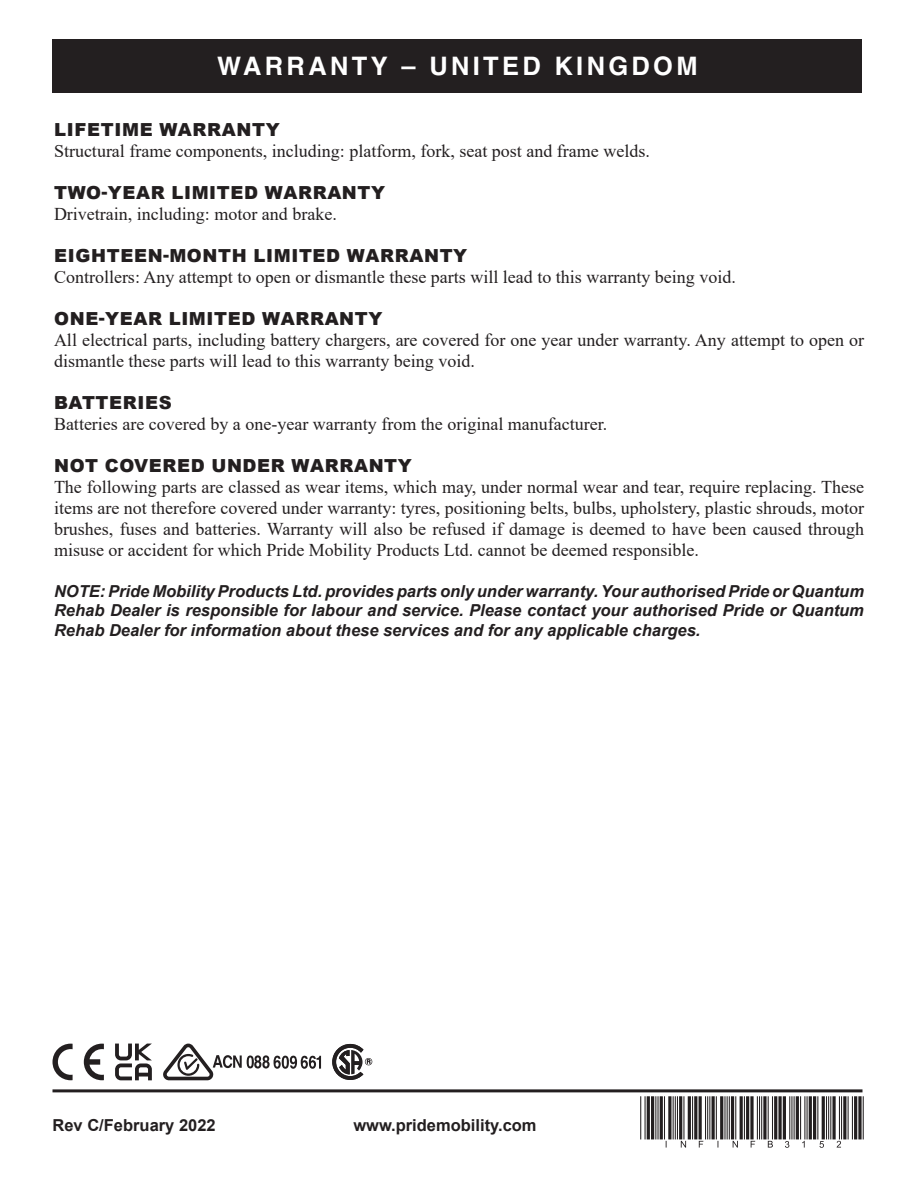
<style>
.page{position:relative;width:918px;height:1188px;background:#fff}
.page>*{position:absolute;margin:0;border:0;box-sizing:border-box;transform-origin:0 0}
.Page_headers{font:700 25.5px "Helvetica";letter-spacing:.13em;color:#fff}
.Body_text{font:18px/21px "Times New Roman";color:#231f20}
.Heading{font:900 18px "Arial";letter-spacing:.035em;color:#231f20}
.NOTE{font:italic 700 16.5px/19.5px "Arial";color:#231f20;text-align:justify}
.t1{font:700 16.5px "Arial";color:#231f20}
</style>
<div class="page">
<div style="left:52px;top:39px;width:810px;height:54px;background:#231f20"></div>
<hr style="left:52px;top:1089px;width:810px;height:3px;background:#231f20">
<hr style="left:655px;top:1096px;width:1px;height:43px;background:#231f20">
<hr style="left:651px;top:1096px;width:3px;height:43px;background:#231f20">
<hr style="left:647px;top:1096px;width:3px;height:43px;background:#231f20">
<hr style="left:645px;top:1096px;width:1px;height:43px;background:#231f20">
<hr style="left:640px;top:1096px;width:1px;height:43px;background:#231f20">
<hr style="left:673px;top:1096px;width:1px;height:43px;background:#231f20">
<svg style="left:668px;top:1096px;width:4px;height:43px"></svg>
<hr style="left:664px;top:1096px;width:1px;height:43px;background:#231f20">
<hr style="left:660px;top:1096px;width:3px;height:43px;background:#231f20">
<hr style="left:657px;top:1096px;width:2px;height:43px;background:#231f20">
<svg style="left:675px;top:1096px;width:33px;height:52px"></svg>
<hr style="left:724px;top:1096px;width:2px;height:43px;background:#231f20">
<hr style="left:720px;top:1096px;width:3px;height:43px;background:#231f20">
<hr style="left:716px;top:1096px;width:1px;height:43px;background:#231f20">
<svg style="left:711px;top:1096px;width:4px;height:43px"></svg>
<hr style="left:709px;top:1096px;width:1px;height:43px;background:#231f20">
<svg style="left:727px;top:1096px;width:119px;height:52px"></svg>
<hr style="left:863px;top:1096px;width:1px;height:43px;background:#231f20">
<svg style="left:858px;top:1096px;width:4px;height:43px"></svg>
<hr style="left:854px;top:1096px;width:3px;height:43px;background:#231f20">
<hr style="left:852px;top:1096px;width:1px;height:43px;background:#231f20">
<hr style="left:848px;top:1096px;width:1px;height:43px;background:#231f20">
<svg style="left:115px;top:1044px;width:37px;height:36px"></svg>
<svg style="left:52px;top:1044px;width:21px;height:36px"></svg>
<svg style="left:84px;top:1044px;width:20px;height:36px"></svg>
<svg style="left:332px;top:1044px;width:40px;height:36px"></svg>
<svg style="left:163px;top:1044px;width:158px;height:36px"></svg>
<p class="Page_headers" style="left:217px;top:50px;width:482px">WARRANTY – UNITED KINGDOM</p>
<p class="Heading" style="left:54px;top:117px;width:227px">LIFETIME WARRANTY</p>
<p class="Body_text" style="left:54px;top:140px;width:597px">Structural frame components, including: platform, fork, seat post and frame welds.</p>
<p class="Heading" style="left:54px;top:180px;width:332px">TWO-YEAR LIMITED WARRANTY</p>
<p class="Body_text" style="left:54px;top:203px;width:284px">Drivetrain, including: motor and brake.</p>
<p class="Heading" style="left:54px;top:243px;width:414px">EIGHTEEN-MONTH LIMITED WARRANTY</p>
<p class="Body_text" style="left:54px;top:266px;width:683px">Controllers: Any attempt to open or dismantle these parts will lead to this warranty being void.</p>
<p class="Heading" style="left:54px;top:306px;width:330px">ONE-YEAR LIMITED WARRANTY</p>
<p class="Body_text" style="left:54px;top:329px;width:812px">All electrical parts, including battery chargers, are covered for one year under warranty. Any attempt to open or dismantle these parts will lead to this warranty being void.</p>
<p class="Heading" style="left:54px;top:390px;width:119px">BATTERIES</p>
<p class="Body_text" style="left:54px;top:413px;width:555px">Batteries are covered by a one-year warranty from the original manufacturer.</p>
<p class="Heading" style="left:54px;top:453px;width:359px">NOT COVERED UNDER WARRANTY</p>
<p class="Body_text" style="left:54px;top:476px;width:812px;text-align:justify">The following parts are classed as wear items, which may, under normal wear and tear, require replacing. These items are not therefore covered under warranty: tyres, positioning belts, bulbs, upholstery, plastic shrouds, motor brushes, fuses and batteries. Warranty will also be refused if damage is deemed to have been caused through misuse or accident for which Pride Mobility Products Ltd. cannot be deemed responsible.</p>
<p class="NOTE" style="left:54px;top:582px;width:812px">NOTE: Pride Mobility Products Ltd. provides parts only under warranty. Your authorised Pride or Quantum Rehab Dealer is responsible for labour and service. Please contact your authorised Pride or Quantum Rehab Dealer for information about these services and for any applicable charges.</p>
<p class="t1" style="left:52px;top:1113px;width:165px">Rev C/February 2022</p>
<p class="t1" style="left:353px;top:1113px;width:185px">www.pridemobility.com</p>
</div>
